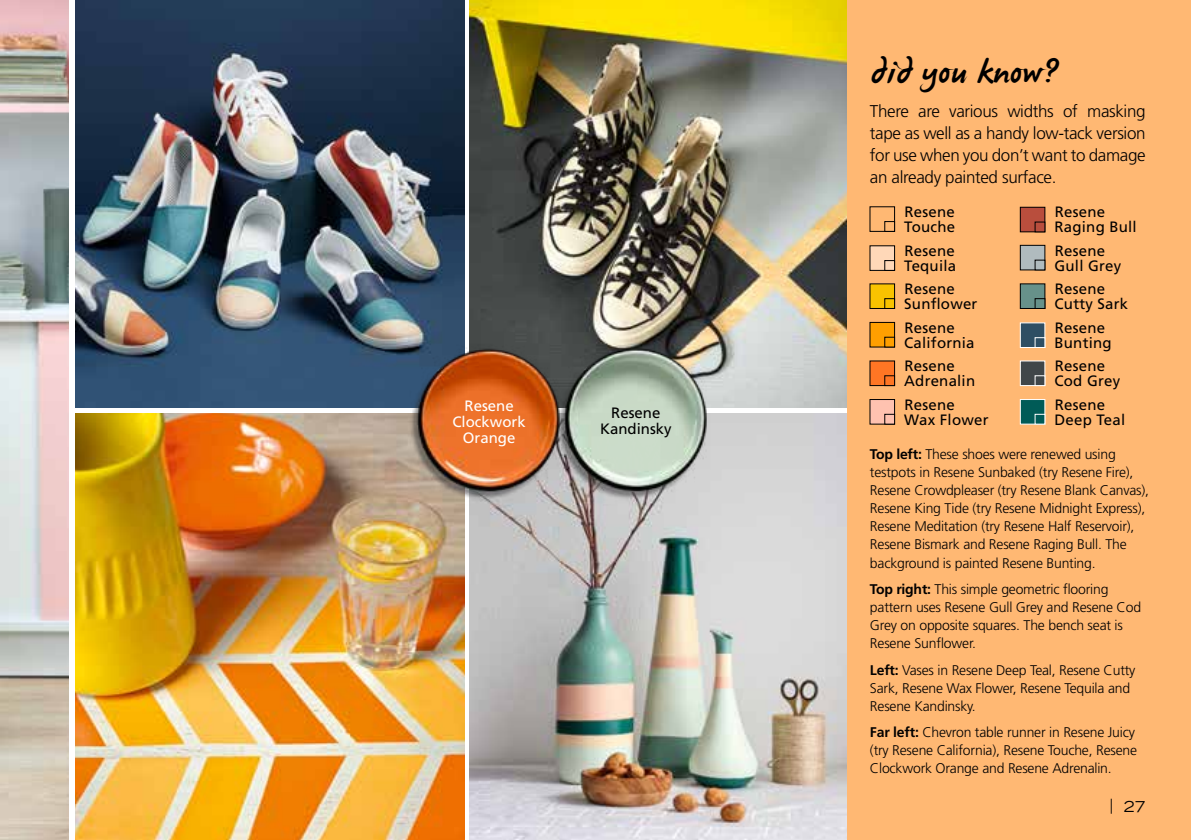
<style>
.page{position:relative;width:1191px;height:840px;background:#fff}
.page>*{position:absolute;margin:0;border:0;box-sizing:border-box;transform-origin:0 0}
.t1{font:34px "James Paul";letter-spacing:.005em;color:#000}
.t2{font:300 17px/22px "Frutiger";letter-spacing:-.02em;color:#000;text-align:justify}
.t3{font:15px/15px "Frutiger";letter-spacing:.015em;color:#000}
.t4{font:15px/16px "Frutiger";color:#fff;text-align:center}
.t5{font:expanded 15px "Trade Gothic LH";color:#000}
.t6{font:300 14px/18px "Frutiger";letter-spacing:-.015em;color:#000}
.s1{font-weight:700}
</style>
<div class="page">
<img style="left:75px;top:0;width:389px;height:407px">
<img style="left:470px;top:0;width:377px;height:407px">
<img style="left:75px;top:413px;width:389px;height:426px">
<img style="left:470px;top:413px;width:377px;height:426px">
<div style="left:847px;top:0;width:344px;height:839px;background:#ffb873"></div>
<img style="left:398px;top:333px;width:147px;height:176px">
<img style="left:545px;top:333px;width:181px;height:176px">
<div style="left:884px;top:221px;width:11px;height:10px;border:1px solid #000"></div>
<div style="left:870px;top:246px;width:24px;height:24px;background:#ffd8b8"></div>
<div style="left:884px;top:260px;width:11px;height:10px;border:1px solid #000"></div>
<div style="left:870px;top:284px;width:24px;height:24px;background:#f9c300"></div>
<div style="left:884px;top:298px;width:11px;height:10px;border:1px solid #000"></div>
<div style="left:870px;top:322px;width:24px;height:25px;background:#ff9f00"></div>
<div style="left:869px;top:322px;width:26px;height:25px;border:1px solid #000"></div>
<div style="left:884px;top:337px;width:11px;height:10px;border:1px solid #000"></div>
<div style="left:870px;top:361px;width:24px;height:24px;background:#ff7624"></div>
<div style="left:870px;top:399px;width:24px;height:25px;background:#ffc2b0"></div>
<div style="left:869px;top:399px;width:26px;height:25px;border:1px solid #000"></div>
<div style="left:884px;top:414px;width:11px;height:10px;border:1px solid #000"></div>
<div style="left:1020px;top:207px;width:25px;height:25px;background:#b94e3d"></div>
<div style="left:1020px;top:207px;width:25px;height:25px;border:1px solid #000"></div>
<div style="left:1020px;top:245px;width:25px;height:25px;background:#b0bbbe"></div>
<div style="left:1020px;top:245px;width:25px;height:25px;border:1px solid #000"></div>
<div style="left:1020px;top:284px;width:25px;height:24px;background:#67918a"></div>
<div style="left:1020px;top:283px;width:25px;height:25px;border:1px solid #000"></div>
<div style="left:1034px;top:298px;width:11px;height:10px;border:1px solid #000"></div>
<div style="left:1020px;top:322px;width:25px;height:25px;background:#2e4e63;border:1px solid #fff"></div>
<div style="left:1034px;top:337px;width:11px;height:10px;background:#2e4e63;border:1px solid #fff"></div>
<div style="left:1020px;top:360px;width:25px;height:25px;background:#404649;border:1px solid #fff"></div>
<div style="left:1034px;top:375px;width:11px;height:10px;background:#404649;border:1px solid #fff"></div>
<div style="left:1020px;top:399px;width:25px;height:25px;background:#005b57;border:1px solid #fff"></div>
<div style="left:1034px;top:414px;width:11px;height:10px;background:#005b57;border:1px solid #fff"></div>
<img style="left:0;top:0;width:69px;height:839px">
<p class="t4" style="left:452px;top:397px;width:75px">Resene<br>Clockwork<br>Orange</p>
<p class="t3" style="left:600px;top:404px;width:73px;line-height:16px;text-align:center">Resene<br>Kandinsky</p>
<h1 class="t1" style="left:870px;top:55px;width:189px">did you know?</h1>
<p class="t2" style="left:870px;top:100px;width:277px">There are various widths of masking tape as well as a handy low-tack version for use when you don’t want to damage an already painted surface.</p>
<p class="t3" style="left:904px;top:204px;width:52px">Resene<br>Touche</p>
<p class="t3" style="left:904px;top:242px;width:53px">Resene<br>Tequila</p>
<p class="t3" style="left:904px;top:281px;width:75px">Resene<br>Sunflower</p>
<p class="t3" style="left:904px;top:319px;width:72px">Resene<br>California</p>
<p class="t3" style="left:904px;top:358px;width:72px">Resene<br>Adrenalin</p>
<p class="t3" style="left:904px;top:397px;width:86px">Resene<br>Wax Flower</p>
<p class="t3" style="left:1054px;top:204px;width:84px">Resene<br>Raging Bull</p>
<p class="t3" style="left:1054px;top:242px;width:68px">Resene<br>Gull Grey</p>
<p class="t3" style="left:1054px;top:281px;width:75px">Resene<br>Cutty Sark</p>
<p class="t3" style="left:1054px;top:319px;width:59px">Resene<br>Bunting</p>
<p class="t3" style="left:1054px;top:358px;width:67px">Resene<br>Cod Grey</p>
<p class="t3" style="left:1054px;top:397px;width:72px">Resene<br>Deep Teal</p>
<p class="t6" style="left:870px;top:445px;width:280px"><span class="s1">Top left:</span> These shoes were renewed using testpots in Resene Sunbaked (try Resene Fire), Resene Crowdpleaser (try Resene Blank Canvas), Resene King Tide (try Resene Midnight Express), Resene Meditation (try Resene Half Reservoir), Resene Bismark and Resene Raging Bull. The background is painted Resene Bunting.</p>
<p class="t6" style="left:870px;top:580px;width:273px"><span class="s1">Top right:</span> This simple geometric flooring pattern uses Resene Gull Grey and Resene Cod Grey on opposite squares. The bench seat is Resene Sunflower.</p>
<p class="t6" style="left:870px;top:660px;width:267px"><span class="s1">Left:</span> Vases in Resene Deep Teal, Resene Cutty<br>Sark, Resene Wax Flower, Resene Tequila and<br>Resene Kandinsky.</p>
<p class="t6" style="left:870px;top:723px;width:268px"><span class="s1">Far left:</span> Chevron table runner in Resene Juicy (try Resene California), Resene Touche, Resene<br>Clockwork Orange and Resene Adrenalin.</p>
<p class="t5" style="left:1109px;top:796px;width:37px">| 27</p>
</div>
